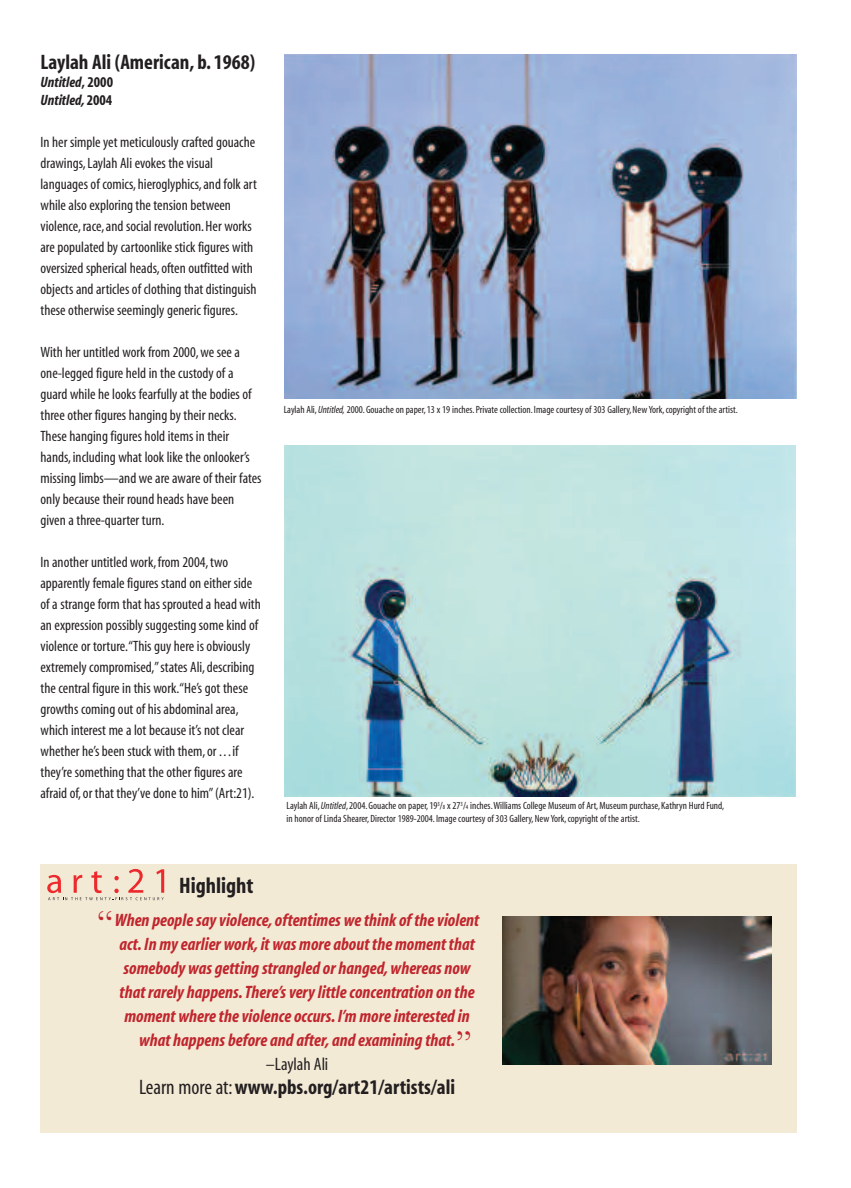
<style>
.page{position:relative;width:851px;height:1188px;background:#fff}
.page>*{position:absolute;margin:0;border:0;box-sizing:border-box;transform-origin:0 0}
.t1{font:36px "Baskerville";color:#c0262d}
.t2{font:700 condensed 22.5px "Myriad";color:#231f20}
.t3{font:700 condensed 21px "Myriad";color:#231f20}
.t4{font:italic 700 condensed 18px/24px "Myriad";color:#c0262d;text-align:center}
.t5{font:condensed 18px "Myriad";color:#231f20}
.t6{font:condensed 15px/21px "Myriad";color:#231f20}
.t7{font:italic 700 condensed 15px/18px "Myriad";color:#231f20}
.t8{font:condensed 10.5px/12.6px "Myriad";color:#231f20}
.s1{font-style:normal}
.s2{font-style:italic}
.s3{font-size:6.3px}
.s4{font-weight:400}
</style>
<div class="page">
<div style="left:40px;top:864px;width:756px;height:268px;background:#f3ead6"></div>
<img style="left:285px;top:54px;width:511px;height:344px">
<img style="left:285px;top:446px;width:510px;height:350px">
<img style="left:502px;top:917px;width:270px;height:148px">
<svg style="left:47px;top:869px;width:117px;height:31px"></svg>
<h3 class="t3" style="left:40px;top:54px;width:216px">Laylah Ali (American, b. 1968)</h3>
<p class="t7" style="left:40px;top:74px;width:74px">Untitled<span class="s1">, 2000<br></span>Untitled, <span class="s1">2004</span></p>
<p class="t6" style="left:40px;top:132px;width:218px">In her simple yet meticulously crafted gouache drawings, Laylah Ali evokes the visual languages of comics, hieroglyphics, and folk art while also exploring the tension between violence, race, and social revolution.Her works are populated by cartoonlike stick figures with oversized spherical heads, often outfitted with objects and articles of clothing that distinguish these otherwise seemingly generic figures.</p>
<p class="t6" style="left:40px;top:342px;width:222px">With her untitled work from 2000, we see a one-legged figure held in the custody of a guard while he looks fearfully at the bodies of three other figures hanging by their necks.<br>These hanging figures hold items in their hands, including what look like the onlooker’s missing limbs—and we are aware of their fates only because their round heads have been given a three-quarter turn.</p>
<p class="t6" style="left:40px;top:552px;width:222px">In another untitled work,from 2004,two apparently female figures stand on either side of a strange form that has sprouted a head with an expression possibly suggesting some kind of violence or torture.“This guy here is obviously extremely compromised,”states Ali, describing the central figure in this work.“He’s got these growths coming out of his abdominal area, which interest me a lot because it’s not clear whether he’s been stuck with them, or ...if they’re something that the other figures are afraid of, or that they’ve done to him”(Art:21).</p>
<h2 class="t2" style="left:179px;top:878px;width:76px">Highlight</h2>
<p class="t8" style="left:284px;top:405px;width:455px">Laylah Ali,<span class="s2">Untitled,</span> 2000.Gouache on paper, 13 x 19 inches.Private collection.Image courtesy of 303 Gallery, New York, copyright of the artist.</p>
<p class="t8" style="left:286px;top:800px;width:439px">Laylah Ali,<span class="s2">Untitled</span>, 2004.Gouache on paper, 19<sup>3</sup>/<span class="s3">8</span> x 27<sup>3</sup>/<span class="s3">4</span> inches.Williams College Museum of Art, Museum purchase, Kathryn Hurd Fund, in honor of Linda Shearer, Director 1989-2004.Image courtesy of 303 Gallery, New York, copyright of the artist.</p>
<h1 class="t1" style="left:96px;top:901px;width:18px">“</h1>
<p class="t4" style="left:115px;top:910px;width:366px">When people say violence, oftentimes we think of the violent act. In my earlier work, it was more about the moment that somebody was getting strangled or hanged, whereas now that rarely happens. There’s very little concentration on the moment where the violence occurs. I’m more interested in what happens before and after, and examining that.</p>
<p class="t5" style="left:266px;top:1058px;width:64px">–Laylah Ali</p>
<h3 class="t3" style="left:139px;top:1080px;width:317px"><span class="s4">Learn more at:</span>www.pbs.org/art21/artists/ali</h3>
<h1 class="t1" style="left:456px;top:1021px;width:18px">”</h1>
</div>
